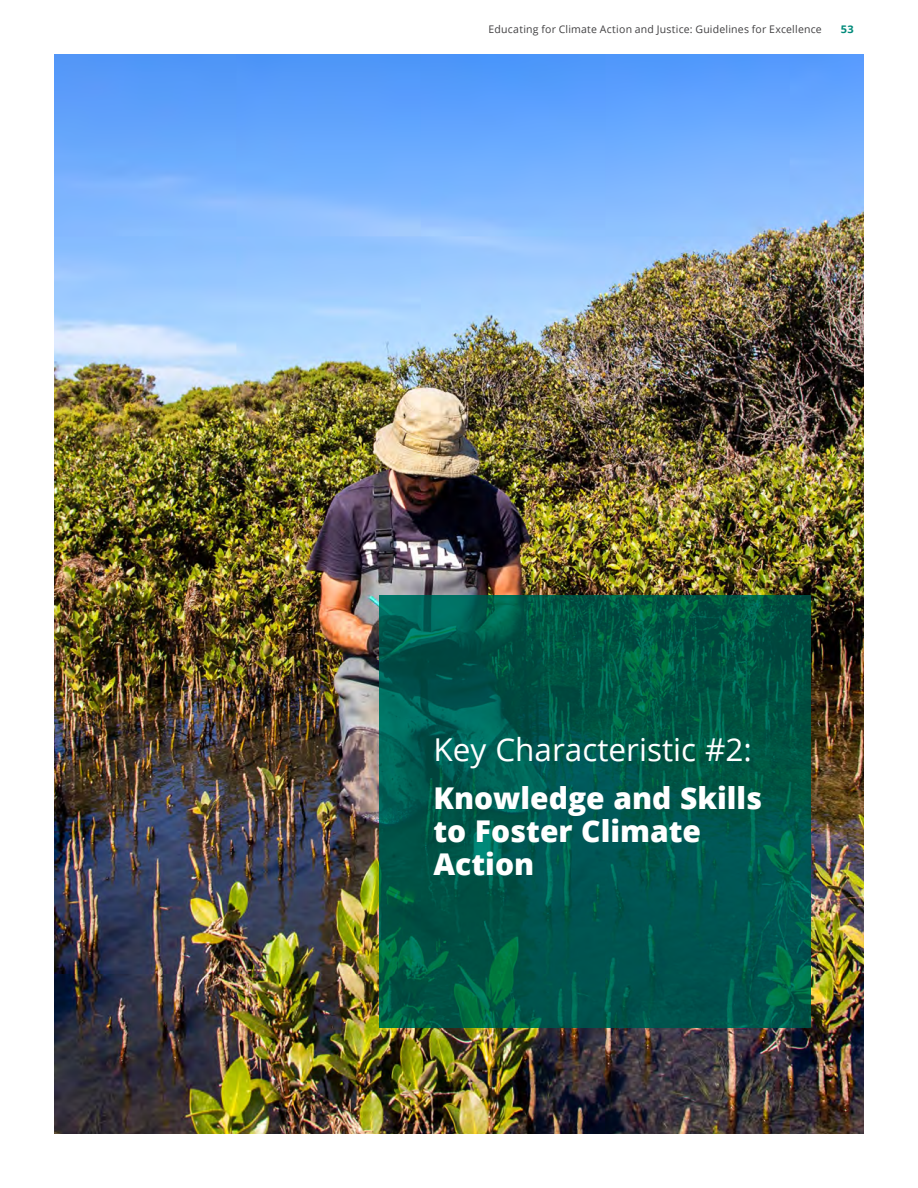
<style>
.page{position:relative;width:918px;height:1188px;background:#fff}
.page>*{position:absolute;margin:0;border:0;box-sizing:border-box;transform-origin:0 0}
.t1{font:31.5px "Open Sans";color:#fff}
.t2{font:800 30px/33px "Open Sans";color:#fff}
.t3{font:10.5px "Open Sans";letter-spacing:.02em;color:#414042}
.t4{font:700 10.5px "Open Sans";color:#008a7a;scale:1.05 1}
</style>
<div class="page">
<img style="left:54px;top:54px;width:810px;height:1080px">
<svg style="left:380px;top:595px;width:432px;height:432px;background:#00584b"></svg>
<p class="t3" style="left:489px;top:22px;width:335px">Educating for Climate Action and Justice: Guidelines for Excellence</p>
<p class="t4" style="left:841px;top:22px;width:14px">53</p>
<h1 class="t1" style="left:434px;top:728px;width:320px">Key Characteristic #2:</h1>
<p class="t2" style="left:434px;top:780px;width:330px">Knowledge and Skills</p>
<h2 class="t2" style="left:434px;top:813px;width:269px">to Foster Climate<br>Action</h2>
</div>
